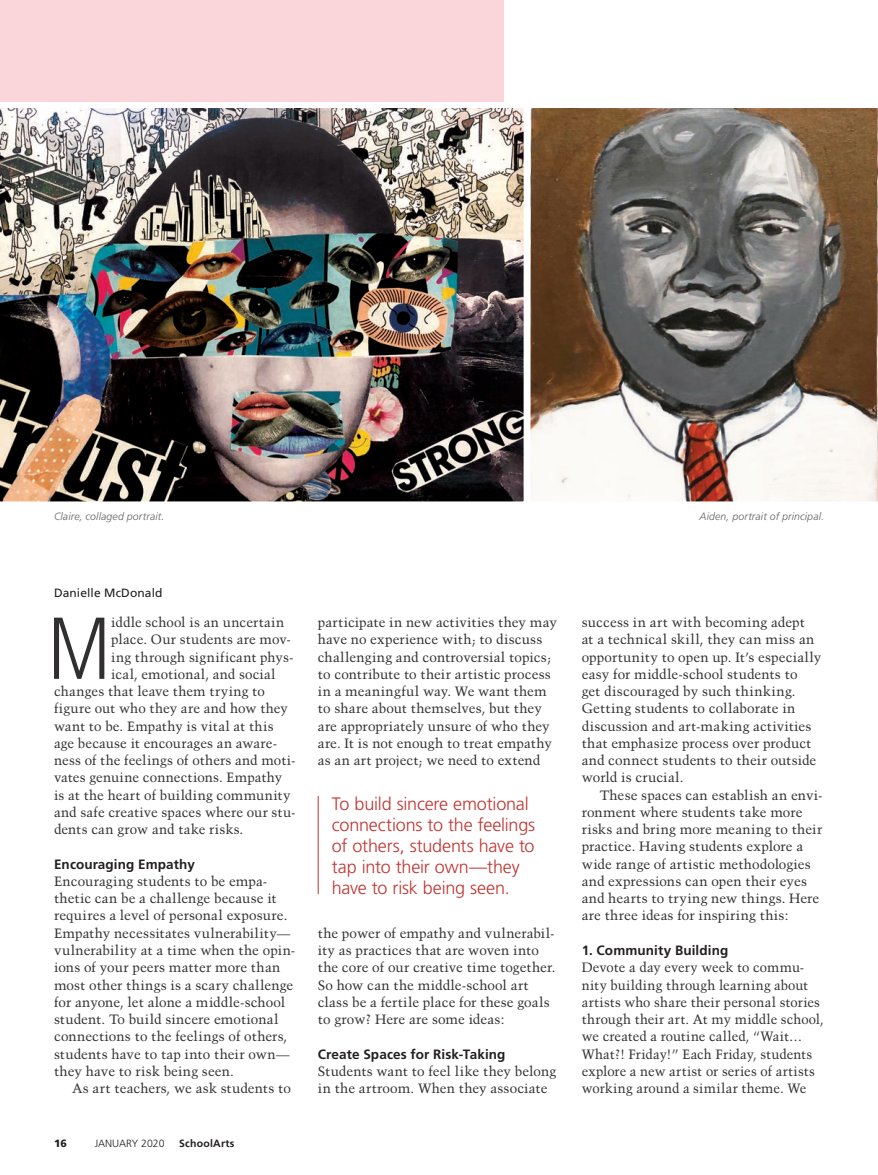
<style>
.page{position:relative;width:878px;height:1175px;background:#fff}
.page>*{position:absolute;margin:0;border:0;box-sizing:border-box;transform-origin:0 0}
._1st_paragraph{font:300 condensed 87.6px "Frutiger";color:#312f30}
.CallOut{font:300 18px/21px "Frutiger";letter-spacing:-.01em;color:#c03431}
.Body_copy{font:13.5px/17.2px "Trump Mediaeval";letter-spacing:.005em;color:#312f30}
._1st_paragraph-2{font:13.5px "Trump Mediaeval";letter-spacing:.01em;color:#312f30}
.Headers{font:700 13.5px "Frutiger";letter-spacing:.01em;color:#231f20}
.Byline{font:12px "Frutiger";letter-spacing:.01em;color:#231f20}
.Artwork_credit{font:italic 300 10.5px "Frutiger";letter-spacing:.01em;color:#636366}
.t1{font:300 10.5px "Frutiger";color:#231f20}
.t2{font:700 10.5px "Frutiger";letter-spacing:.02em;color:#231f20}
.t3{font:900 10.5px "Frutiger";color:#231f20}
</style>
<div class="page">
<div style="left:0;top:0;width:503px;height:494px;background:#fad5d9"></div>
<hr style="left:318px;top:796px;width:1px;height:98px;background:#c03431">
<svg style="left:532px;top:108px;width:346px;height:394px"></svg>
<img style="left:0;top:99px;width:532px;height:403px">
<p class="Artwork_credit" style="left:54px;top:510px;width:112px">Claire, collaged portrait.</p>
<p class="Artwork_credit" style="left:699px;top:510px;width:126px">Aiden, portrait of principal.</p>
<p class="Byline" style="left:54px;top:585px;width:110px">Danielle McDonald</p>
<p class="_1st_paragraph" style="left:47px;top:599px;width:66px">M</p>
<p class="_1st_paragraph-2" style="left:111px;top:614px;width:174px">iddle school is an uncertain</p>
<p class="_1st_paragraph-2" style="left:111px;top:631px;width:181px">place. Our students are mov-</p>
<p class="_1st_paragraph-2" style="left:111px;top:648px;width:184px">ing through significant phys-</p>
<p class="_1st_paragraph-2" style="left:111px;top:666px;width:166px">ical, emotional, and social</p>
<p class="_1st_paragraph-2" style="left:54px;top:683px;width:212px">changes that leave them trying to</p>
<p class="_1st_paragraph-2" style="left:54px;top:700px;width:235px">figure out who they are and how they</p>
<p class="_1st_paragraph-2" style="left:54px;top:717px;width:221px">want to be. Empathy is vital at this</p>
<p class="_1st_paragraph-2" style="left:54px;top:735px;width:224px">age because it encourages an aware-</p>
<p class="_1st_paragraph-2" style="left:54px;top:752px;width:243px">ness of the feelings of others and moti-</p>
<p class="_1st_paragraph-2" style="left:54px;top:769px;width:230px">vates genuine connections. Empathy</p>
<p class="_1st_paragraph-2" style="left:54px;top:786px;width:238px">is at the heart of building community</p>
<p class="_1st_paragraph-2" style="left:54px;top:804px;width:243px">and safe creative spaces where our stu-</p>
<p class="_1st_paragraph-2" style="left:54px;top:821px;width:191px">dents can grow and take risks.</p>
<p class="Headers" style="left:54px;top:856px;width:142px">Encouraging Empathy</p>
<p class="Body_copy" style="left:54px;top:872px;width:243px">Encouraging students to be empa&shy;thetic can be a challenge because it requires a level of personal exposure.<br>Empathy necessitates vulnerability— vulnerability at a time when the opin&shy;ions of your peers matter more than most other things is a scary challenge for anyone, let alone a middle-school student. To build sincere emotional connections to the feelings of others, students have to tap into their own— they have to risk being seen.</p>
<p class="Body_copy" style="left:72px;top:1079px;width:220px">As art teachers, we ask students to</p>
<p class="t3" style="left:54px;top:1137px;width:14px">16</p>
<p class="t1" style="left:95px;top:1137px;width:71px">JANUARY 2020</p>
<p class="t2" style="left:179px;top:1137px;width:57px">SchoolArts</p>
<p class="Body_copy" style="left:318px;top:613px;width:241px">participate in new activities they may have no experience with; to discuss challenging and controversial topics; to contribute to their artistic process in a meaningful way. We want them to share about themselves, but they are appropriately unsure of who they are. It is not enough to treat empathy as an art project; we need to extend</p>
<p class="CallOut" style="left:332px;top:793px;width:205px">To build sincere emotional connections to the feelings</p>
<p class="CallOut" style="left:332px;top:835px;width:204px">of others, students have to tap into their own—they have to risk being seen.</p>
<p class="Body_copy" style="left:318px;top:924px;width:239px">the power of empathy and vulnerabil&shy;ity as practices that are woven into the core of our creative time together.<br>So how can the middle-school art class be a fertile place for these goals to grow? Here are some ideas:</p>
<p class="Headers" style="left:318px;top:1046px;width:189px">Create Spaces for Risk-Taking</p>
<p class="Body_copy" style="left:318px;top:1062px;width:240px">Students want to feel like they belong in the artroom. When they associate</p>
<p class="Body_copy" style="left:581px;top:613px;width:241px">success in art with becoming adept<br>at a technical skill, they can miss an opportunity to open up. It’s especially easy for middle-school students to<br>get discouraged by such thinking.<br>Getting students to collaborate in discussion and art-making activities that emphasize process over product and connect students to their outside world is crucial.</p>
<p class="Body_copy" style="left:581px;top:786px;width:242px;text-indent:18px">These spaces can establish an envi&shy;ronment where students take more risks and bring more meaning to their practice. Having students explore a wide range of artistic methodologies and expressions can open their eyes and hearts to trying new things. Here are three ideas for inspiring this:</p>
<p class="Headers" style="left:581px;top:942px;width:148px">1. Community Building</p>
<p class="Body_copy" style="left:581px;top:958px;width:244px">Devote a day every week to commu&shy;nity building through learning about artists who share their personal stories through their art. At my middle school, we created a routine called, “Wait… What?! Friday!” Each Friday, students explore a new artist or series of artists working around a similar theme. We</p>
</div>
